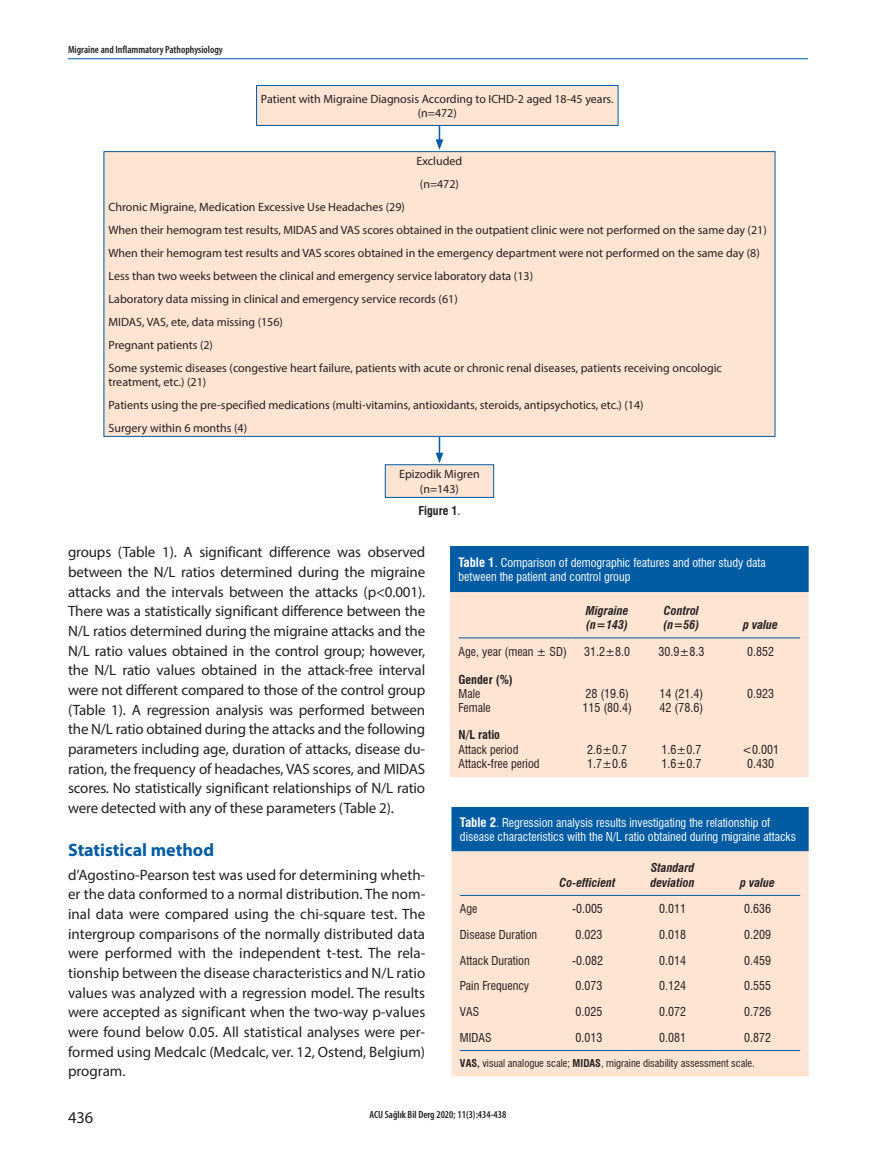
<style>
.page{position:relative;width:893px;height:1170px;background:#fff}
.page>*{position:absolute;margin:0;border:0;box-sizing:border-box;transform-origin:0 0}
.t1{font:700 18px "Myriad Pro";color:#015ca3}
.t2{font:16.5px "Myriad Pro";color:#231f20}
.t3{font:15px/19.6px "Myriad Pro";letter-spacing:-.01em;color:#231f20;text-align:justify}
.t4{font:12px/23px "Myriad Pro";color:#231f20}
.t5{font:condensed 12px/14.4px "Swiss 721 BT";color:#231f20}
.t6{font:condensed 12px/14.4px "Swiss 721 BT";color:#fff}
.t7{font:italic 700 condensed 12px/14.4px "Swiss 721 BT";color:#231f20}
.t8{font:700 condensed 12px "Swiss 721 BT";color:#231f20}
.t9{font:600 condensed 10.5px "Myriad Pro";color:#231f20}
.t10{font:condensed 10.5px "Swiss 721 BT";color:#231f20}
.s1{font-weight:400}
.s2{font-weight:700;font-size:12.75px}
.s3{font-weight:700}
</style>
<div class="page">
<hr style="left:68px;top:58px;width:740px;height:1px;background:#015ca3">
<div style="left:385px;top:464px;width:109px;height:33px;background:#fee4d2"></div>
<div style="left:385px;top:464px;width:109px;height:33px;border:1px solid #015ca3"></div>
<hr style="left:439px;top:102px;width:1px;height:40px;background:#015ca3">
<svg style="left:436px;top:139px;width:7px;height:11px"></svg>
<hr style="left:439px;top:415px;width:1px;height:40px;background:#015ca3">
<svg style="left:436px;top:452px;width:7px;height:11px"></svg>
<div style="left:257px;top:85px;width:361px;height:40px;background:#fee4d2"></div>
<div style="left:256px;top:85px;width:362px;height:41px;border:1px solid #015ca3"></div>
<div style="left:104px;top:152px;width:671px;height:284px;background:#fee4d2"></div>
<div style="left:450px;top:546px;width:359px;height:46px;background:#015ca3"></div>
<div style="left:450px;top:592px;width:359px;height:185px;background:#fee4d2"></div>
<hr style="left:459px;top:637px;width:114px;height:1px;background:#015ca3">
<hr style="left:573px;top:637px;width:69px;height:1px;background:#015ca3">
<hr style="left:642px;top:637px;width:79px;height:1px;background:#015ca3">
<hr style="left:721px;top:637px;width:79px;height:1px;background:#015ca3">
<div style="left:451px;top:806px;width:358px;height:45px;background:#015ca3"></div>
<div style="left:451px;top:851px;width:358px;height:225px;background:#fee4d2"></div>
<hr style="left:460px;top:894px;width:85px;height:1px;background:#015ca3">
<hr style="left:545px;top:894px;width:85px;height:1px;background:#015ca3">
<hr style="left:630px;top:894px;width:85px;height:1px;background:#015ca3">
<hr style="left:715px;top:894px;width:85px;height:1px;background:#015ca3">
<hr style="left:460px;top:1050px;width:85px;height:1px;background:#015ca3">
<hr style="left:545px;top:1050px;width:85px;height:1px;background:#015ca3">
<hr style="left:630px;top:1050px;width:85px;height:1px;background:#015ca3">
<hr style="left:715px;top:1050px;width:85px;height:1px;background:#015ca3">
<p class="t9" style="left:68px;top:44px;width:156px">Migraine and Inflammatory Pathophysiology</p>
<p class="t4" style="left:261px;top:91px;width:354px;line-height:14.4px;text-align:center">Patient with Migraine Diagnosis According to ICHD-2 aged 18-45 years. (n=472)</p>
<p class="t4" style="left:417px;top:149px;width:47px">Excluded (n=472)</p>
<p class="t4" style="left:109px;top:195px;width:660px">Chronic Migraine, Medication Excessive Use Headaches (29)<br>When their hemogram test results, MIDAS and VAS scores obtained in the outpatient clinic were not performed on the same day (21)<br>When their hemogram test results and VAS scores obtained in the emergency department were not performed on the same day (8)<br>Less than two weeks between the clinical and emergency service laboratory data (13)<br>Laboratory data missing in clinical and emergency service records (61)<br>MIDAS, VAS, ete, data missing (156)<br>Pregnant patients (2)<br>Some systemic diseases (congestive heart failure, patients with acute or chronic renal diseases, patients receiving oncologic</p>
<p class="t4" style="left:109px;top:370px;width:537px">treatment, etc.) (21)<br>Patients using the pre-specified medications (multi-vitamins, antioxidants, steroids, antipsychotics, etc.) (14)<br>Surgery within 6 months (4)</p>
<p class="t4" style="left:399px;top:467px;width:82px;line-height:14.4px;text-align:center">Epizodik Migren (n=143)</p>
<p class="t8" style="left:418px;top:504px;width:44px">Figure 1<span class="s1">.</span></p>
<p class="t6" style="left:459px;top:555px;width:309px"><span class="s2">Table 1</span>. Comparison of demographic features and other study data between the patient and control group</p>
<p class="t7" style="left:586px;top:603px;width:44px">Migraine (n=143)</p>
<p class="t7" style="left:663px;top:603px;width:37px">Control (n=56)</p>
<p class="t3" style="left:68px;top:542px;width:359px">groups (Table 1). A significant difference was observed between the N/L ratios determined during the migraine attacks and the intervals between the attacks (p&lt;0.001).<br>There was a statistically significant difference between the N/L ratios determined during the migraine attacks and the N/L ratio values obtained in the control group; however, the N/L ratio values obtained in the attack-free interval were not different compared to those of the control group (Table 1). A regression analysis was performed between the N/L ratio obtained during the attacks and the following parameters including age, duration of attacks, disease du&shy;ration, the frequency of headaches, VAS scores, and MIDAS scores. No statistically significant relationships of N/L ratio were detected with any of these parameters (Table 2).</p>
<p class="t1" style="left:68px;top:838px;width:148px">Statistical method</p>
<p class="t3" style="left:68px;top:864px;width:359px">d’Agostino-Pearson test was used for determining wheth&shy;er the data conformed to a normal distribution. The nom&shy;inal data were compared using the chi-square test. The intergroup comparisons of the normally distributed data were performed with the independent t-test. The rela&shy;tionship between the disease characteristics and N/L ratio values was analyzed with a regression model. The results were accepted as significant when the two-way p-values were found below 0.05. All statistical analyses were per&shy;formed using Medcalc (Medcalc, ver. 12, Ostend, Belgium) program.</p>
<p class="t7" style="left:743px;top:618px;width:36px">p value</p>
<p class="t5" style="left:459px;top:644px;width:110px">Age, year (mean ± SD)</p>
<p class="t5" style="left:584px;top:644px;width:47px">31.2±8.0</p>
<p class="t5" style="left:658px;top:644px;width:47px">30.9±8.3</p>
<p class="t5" style="left:747px;top:644px;width:28px">0.852</p>
<p class="t8" style="left:459px;top:672px;width:56px">Gender (%)</p>
<p class="t5" style="left:459px;top:686px;width:34px">Male<br>Female</p>
<p class="t5" style="left:582px;top:686px;width:51px">28 (19.6)<br>115 (80.4)</p>
<p class="t5" style="left:660px;top:686px;width:45px">14 (21.4)<br>42 (78.6)</p>
<p class="t5" style="left:747px;top:686px;width:28px">0.923</p>
<p class="t8" style="left:459px;top:727px;width:43px">N/L ratio</p>
<p class="t5" style="left:459px;top:742px;width:82px">Attack period<br>Attack-free period</p>
<p class="t5" style="left:587px;top:742px;width:41px">2.6±0.7<br>1.7±0.6</p>
<p class="t5" style="left:661px;top:742px;width:41px">1.6±0.7<br>1.6±0.7</p>
<p class="t5" style="left:742px;top:742px;width:38px;text-align:center">&lt;0.001<br>0.430</p>
<p class="t6" style="left:460px;top:815px;width:338px"><span class="s2">Table 2</span>. Regression analysis results investigating the relationship of disease characteristics with the N/L ratio obtained during migraine attacks</p>
<p class="t7" style="left:559px;top:875px;width:58px">Co-efficient</p>
<p class="t7" style="left:650px;top:860px;width:46px">Standard deviation</p>
<p class="t7" style="left:740px;top:875px;width:36px">p value</p>
<p class="t5" style="left:460px;top:901px;width:19px">Age</p>
<p class="t5" style="left:572px;top:901px;width:32px">-0.005</p>
<p class="t5" style="left:659px;top:901px;width:28px">0.011</p>
<p class="t5" style="left:744px;top:901px;width:28px">0.636</p>
<p class="t5" style="left:460px;top:927px;width:79px">Disease Duration</p>
<p class="t5" style="left:576px;top:927px;width:28px">0.023</p>
<p class="t5" style="left:659px;top:927px;width:28px">0.018</p>
<p class="t5" style="left:744px;top:927px;width:28px">0.209</p>
<p class="t5" style="left:460px;top:952px;width:71px">Attack Duration</p>
<p class="t5" style="left:572px;top:952px;width:32px">-0.082</p>
<p class="t5" style="left:659px;top:952px;width:28px">0.014</p>
<p class="t5" style="left:744px;top:952px;width:28px">0.459</p>
<p class="t5" style="left:460px;top:978px;width:71px">Pain Frequency</p>
<p class="t5" style="left:576px;top:978px;width:28px">0.073</p>
<p class="t5" style="left:659px;top:978px;width:28px">0.124</p>
<p class="t5" style="left:744px;top:978px;width:28px">0.555</p>
<p class="t5" style="left:460px;top:1004px;width:21px">VAS</p>
<p class="t5" style="left:576px;top:1004px;width:28px">0.025</p>
<p class="t5" style="left:659px;top:1004px;width:28px">0.072</p>
<p class="t5" style="left:744px;top:1004px;width:28px">0.726</p>
<p class="t5" style="left:460px;top:1030px;width:33px">MIDAS</p>
<p class="t5" style="left:576px;top:1030px;width:28px">0.013</p>
<p class="t5" style="left:659px;top:1030px;width:28px">0.081</p>
<p class="t5" style="left:744px;top:1030px;width:28px">0.872</p>
<p class="t10" style="left:460px;top:1057px;width:296px"><span class="s3">VAS,</span> visual analogue scale; <span class="s3">MIDAS</span>, migraine disability assessment scale.</p>
<p class="t2" style="left:68px;top:1106px;width:27px">436</p>
<p class="t9" style="left:369px;top:1108px;width:138px">ACU Sağlık Bil Derg 2020; 11(3):434-438</p>
</div>
